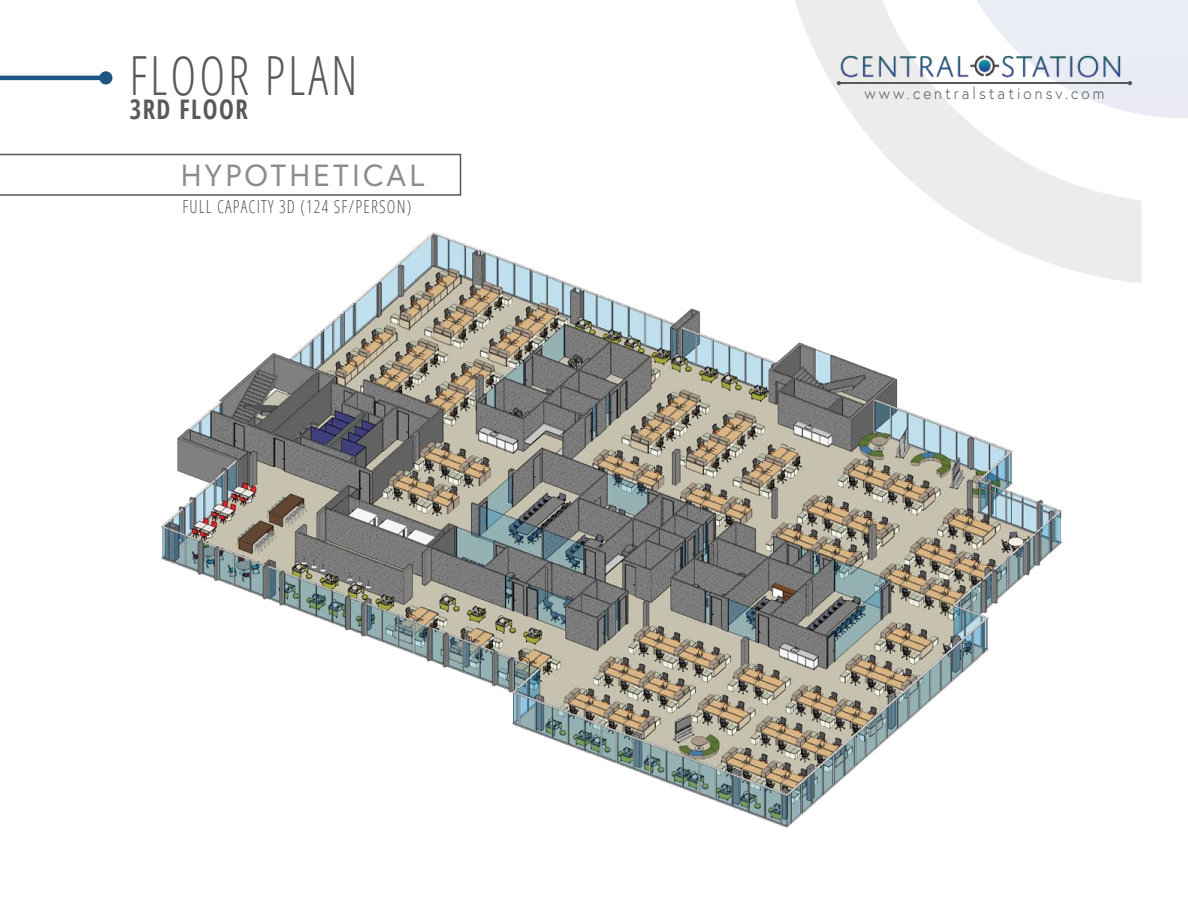
<style>
.page{position:relative;width:1188px;height:918px;background:#fff}
.page>*{position:absolute;margin:0;border:0;box-sizing:border-box;transform-origin:0 0}
.t1{font:300 54px "Open Sans Condensed";letter-spacing:.06em;color:#58595b;scale:.92 1}
.t2{font:30.6px "Europa";letter-spacing:.1em;color:#908a8c}
.t3{font:700 27px "Open Sans Condensed";letter-spacing:.06em;color:#58595b;scale:.92 1}
.t4{font:300 18px "Open Sans Condensed";letter-spacing:.07em;color:#58595b;scale:.92 1}
.t5{font:300 16.5px "Europa";letter-spacing:.2em;color:#58595b;scale:.92 1}
</style>
<div class="page">
<svg style="left:795px;top:0;width:347px;height:283px;fill:#ececec"></svg>
<img style="left:835px;top:46px;width:109px;height:39px">
<svg style="left:837px;top:81px;width:4px;height:4px"></svg>
<svg style="left:944px;top:0;width:244px;height:118px"></svg>
<hr style="left:840px;top:83px;width:288px;height:1px;background:#58595b">
<hr style="left:0;top:76px;width:106px;height:4px;background:#1f5784">
<div style="left:99px;top:71px;width:13px;height:13px;background:#1f5784;border-radius:50%"></div>
<svg style="left:0;top:154px;width:461px;height:42px"></svg>
<img style="left:161px;top:221px;width:905px;height:607px">
<h1 class="t1" style="left:130px;top:39px;width:249px">FLOOR PLAN</h1>
<h3 class="t3" style="left:130px;top:91px;width:130px">3RD FLOOR</h3>
<h2 class="t2" style="left:181px;top:156px;width:245px">HYPOTHETICAL</h2>
<p class="t4" style="left:183px;top:194px;width:250px">FULL CAPACITY 3D (124 SF/PERSON)</p>
<p class="t5" style="left:864px;top:83px;width:262px">www.centralstationsv.com</p>
</div>
